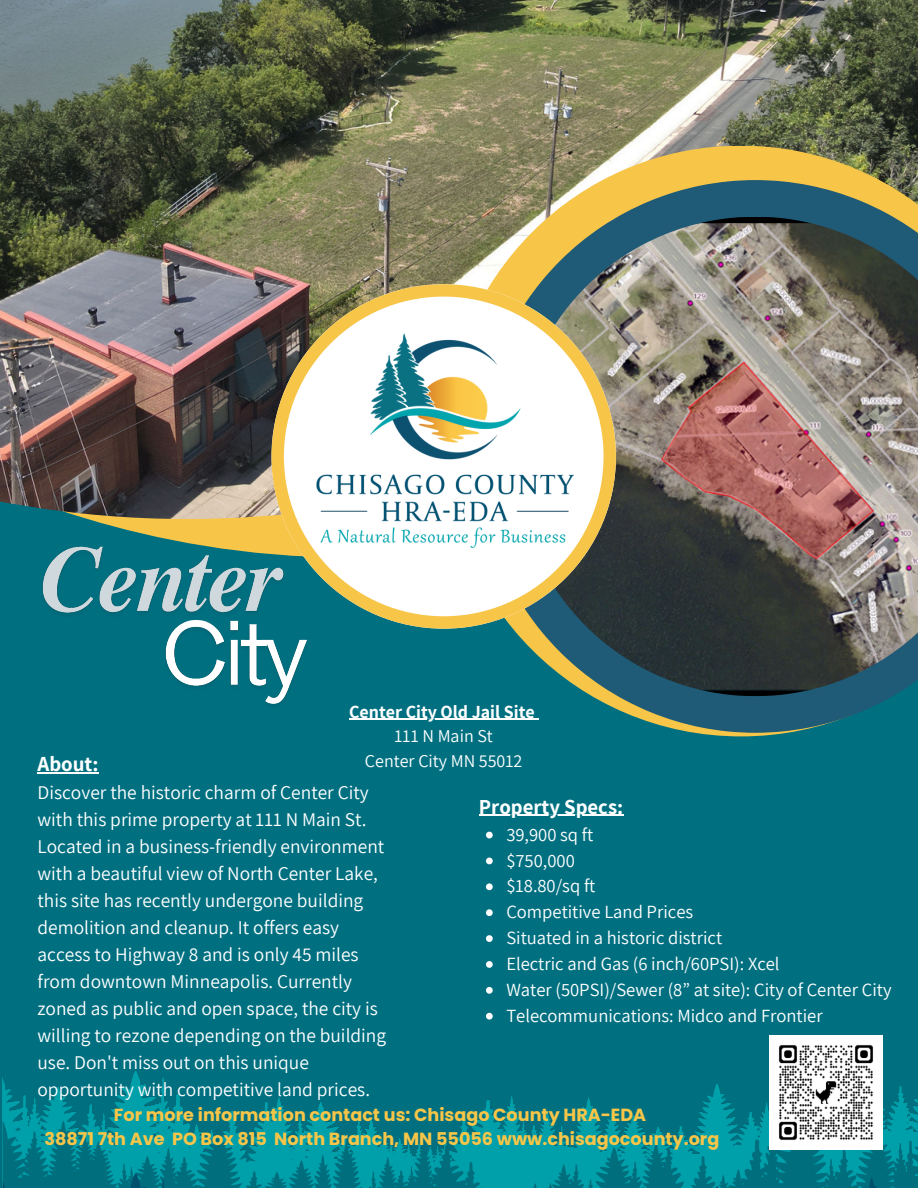
<style>
.page{position:relative;width:918px;height:1188px;background:#007081}
.page>*{position:absolute;margin:0;border:0;box-sizing:border-box;transform-origin:0 0}
.t1{font:700 20.85px "Assistant";color:#fff}
.t2{font:19.35px/27px "Assistant";color:#fff}
.t3{font:18.6px "Assistant";color:#fff}
.t4{font:18px "Assistant";color:#fff}
.t5{font:700 18px "Assistant";color:#fff}
.t6{font:700 17.55px/23.7px "Poppins";color:#f7c548;text-align:center}
</style>
<div class="page">
<img style="left:2px;top:1071px;width:916px;height:117px">
<img style="left:0;top:0;width:918px;height:509px">
<svg style="left:446px;top:146px;width:472px;height:590px"></svg>
<svg style="left:479px;top:180px;width:439px;height:553px"></svg>
<img style="left:516px;top:217px;width:402px;height:479px">
<svg style="left:272px;top:284px;width:344px;height:344px"></svg>
<img style="left:311px;top:327px;width:266px;height:228px">
<img style="left:769px;top:1036px;width:114px;height:113px">
<hr style="left:37px;top:772px;width:62px;height:1px;background:#fff">
<hr style="left:479px;top:815px;width:144px;height:1px;background:#fff">
<svg style="left:486px;top:832px;width:7px;height:6px"></svg>
<svg style="left:486px;top:858px;width:7px;height:6px"></svg>
<svg style="left:486px;top:883px;width:7px;height:7px"></svg>
<svg style="left:486px;top:909px;width:7px;height:7px"></svg>
<svg style="left:486px;top:935px;width:7px;height:7px"></svg>
<svg style="left:486px;top:961px;width:7px;height:7px"></svg>
<svg style="left:486px;top:987px;width:7px;height:7px"></svg>
<svg style="left:486px;top:1013px;width:7px;height:7px"></svg>
<hr style="left:349px;top:719px;width:186px;height:1px;background:#fff">
<img style="left:165px;top:589px;width:150px;height:116px">
<img style="left:42px;top:509px;width:250px;height:132px">
<p class="t5" style="left:349px;top:699px;width:187px">Center City Old Jail Site</p>
<p class="t4" style="left:395px;top:724px;width:100px">111 N Main St</p>
<p class="t4" style="left:365px;top:749px;width:159px">Center City MN 55012</p>
<p class="t1" style="left:37px;top:750px;width:63px">About:</p>
<p class="t2" style="left:37px;top:779px;width:350px">Discover the historic charm of Center City with this prime property at 111 N Main St.<br>Located in a business-friendly environment with a beautiful view of North Center Lake, this site has recently undergone building demolition and cleanup. It offers easy access to Highway 8 and is only 45 miles from downtown Minneapolis. Currently zoned as public and open space, the city is willing to rezone depending on the building use. Don't miss out on this unique opportunity with competitive land prices.</p>
<p class="t6" style="left:45px;top:1103px;width:676px">For more information contact us: Chisago County HRA-EDA<br>38871 7th Ave PO Box 815 North Branch, MN 55056 www.chisagocounty.org</p>
<p class="t1" style="left:479px;top:792px;width:146px">Property Specs:</p>
<p class="t3" style="left:506px;top:822px;width:89px">39,900 sq ft</p>
<h3 class="t3" style="left:506px;top:848px;width:70px">$750,000</h3>
<h2 class="t3" style="left:506px;top:873px;width:91px">$18.80/sq ft</h2>
<p class="t3" style="left:506px;top:899px;width:188px">Competitive Land Prices</p>
<p class="t3" style="left:506px;top:925px;width:217px">Situated in a historic district</p>
<p class="t3" style="left:506px;top:951px;width:275px">Electric and Gas (6 inch/60PSI): Xcel</p>
<p class="t3" style="left:506px;top:977px;width:387px">Water (50PSI)/Sewer (8” at site): City of Center City</p>
<p class="t3" style="left:506px;top:1003px;width:318px">Telecommunications: Midco and Frontier</p>
</div>
